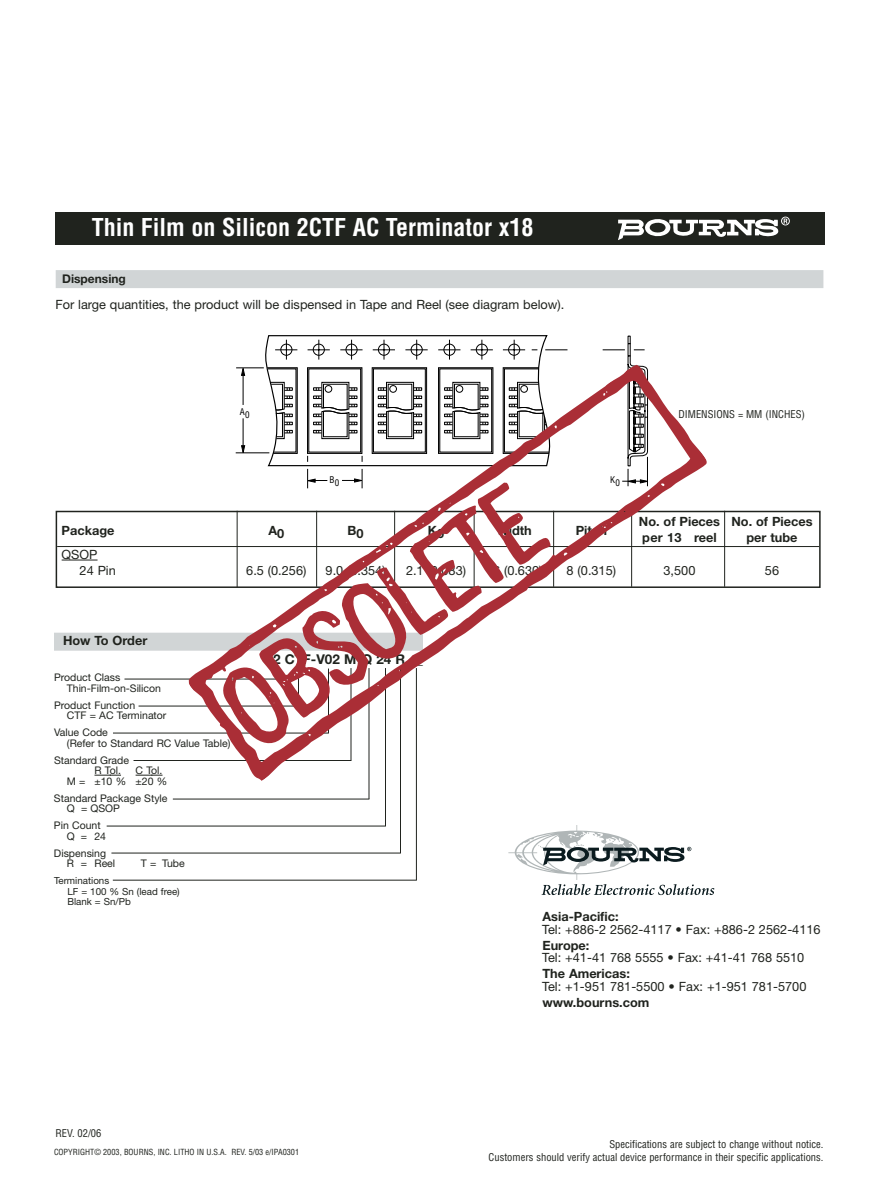
<style>
.page{position:relative;width:891px;height:1188px;background:#fff}
.page>*{position:absolute;margin:0;border:0;box-sizing:border-box;transform-origin:0 0}
.t1{font:700 condensed 24px "Helvetica";color:#fff}
.t2{font:700 13.5px "Helvetica Neue";color:#20231e}
.t3{font:12.75px/16.5px "Helvetica Neue";color:#20231e}
.t4{font:700 12.75px "Helvetica Neue";color:#20231e}
.t5{font:700 12px "Helvetica Neue";color:#20231e}
.t6{font:10.5px/10.5px "Helvetica Neue";color:#20231e}
.t7{font:condensed 10.5px/12.8px "Helvetica";color:#20231e;text-align:right}
.t8{font:9.75px/10.5px "Helvetica Neue";color:#20231e}
.t9{font:condensed 9px "Helvetica";color:#000}
.t10{font:condensed 8.25px "Helvetica";color:#20231e}
</style>
<div class="page">
<div style="left:56px;top:212px;width:769px;height:33px;background:#20231e"></div>
<svg style="left:618px;top:217px;width:172px;height:23px"></svg>
<div style="left:56px;top:270px;width:767px;height:18px;background:#d1d5d6"></div>
<hr style="left:57px;top:546px;width:762px;height:1px;background:#20231e">
<hr style="left:62px;top:560px;width:36px;height:1px;background:#20231e">
<div style="left:56px;top:511px;width:765px;height:77px;border:2px solid #20231e"></div>
<hr style="left:724px;top:511px;width:1px;height:76px;background:#20231e">
<svg style="left:265px;top:335px;width:302px;height:30px"></svg>
<svg style="left:603px;top:335px;width:42px;height:30px"></svg>
<div style="left:54px;top:633px;width:369px;height:18px;background:#d1d5d6"></div>
<svg style="left:94px;top:775px;width:27px;height:1px"></svg>
<svg style="left:136px;top:775px;width:27px;height:1px"></svg>
<hr style="left:124px;top:679px;width:152px;height:1px;background:#20231e">
<hr style="left:139px;top:706px;width:160px;height:1px;background:#20231e">
<hr style="left:113px;top:733px;width:216px;height:1px;background:#20231e">
<hr style="left:369px;top:668px;width:1px;height:131px;background:#20231e">
<hr style="left:134px;top:760px;width:217px;height:1px;background:#20231e">
<hr style="left:385px;top:668px;width:1px;height:158px;background:#20231e">
<hr style="left:173px;top:799px;width:196px;height:1px;background:#20231e">
<hr style="left:400px;top:668px;width:1px;height:185px;background:#20231e">
<hr style="left:111px;top:853px;width:290px;height:1px;background:#20231e">
<hr style="left:107px;top:826px;width:279px;height:1px;background:#20231e">
<svg style="left:508px;top:825px;width:206px;height:70px"></svg>
<hr style="left:416px;top:668px;width:1px;height:212px;background:#20231e">
<hr style="left:113px;top:880px;width:304px;height:1px;background:#20231e">
<svg style="left:189px;top:365px;width:520px;height:416px"></svg>
<h1 class="t1" style="left:92px;top:218px;width:443px">Thin Film on Silicon 2CTF AC Terminator x18</h1>
<p class="t5" style="left:62px;top:274px;width:65px">Dispensing</p>
<p class="t3" style="left:55px;top:298px;width:510px">For large quantities, the product will be dispensed in Tape and Reel (see diagram below).</p>
<p class="t9" style="left:240px;top:410px;width:11px">A0</p>
<p class="t7" style="left:679px;top:408px;width:128px">DIMENSIONS = MM (INCHES)</p>
<p class="t9" style="left:329px;top:478px;width:11px">B0</p>
<p class="t9" style="left:610px;top:478px;width:11px">K0</p>
<p class="t4" style="left:62px;top:526px;width:54px">Package</p>
<p class="t4" style="left:268px;top:527px;width:17px">A0</p>
<p class="t4" style="left:348px;top:527px;width:18px">B0</p>
<p class="t4" style="left:428px;top:527px;width:18px">K0</p>
<p class="t4" style="left:497px;top:526px;width:37px">Width</p>
<p class="t4" style="left:576px;top:526px;width:33px">Pitch</p>
<p class="t4" style="left:639px;top:517px;width:175px">No. of Pieces No. of Pieces</p>
<p class="t4" style="left:642px;top:533px;width:76px">per 13 reel</p>
<p class="t4" style="left:747px;top:533px;width:53px">per tube</p>
<p class="t3" style="left:80px;top:547px;width:38px;text-indent:-18px">QSOP<br>24 Pin</p>
<p class="t3" style="left:246px;top:564px;width:62px">6.5 (0.256)</p>
<p class="t3" style="left:326px;top:564px;width:62px">9.0 (0.354)</p>
<p class="t3" style="left:406px;top:564px;width:62px">2.1 (0.083)</p>
<p class="t3" style="left:486px;top:564px;width:58px">16 (0.630)</p>
<p class="t3" style="left:567px;top:564px;width:51px">8 (0.315)</p>
<p class="t3" style="left:664px;top:564px;width:33px">3,500</p>
<p class="t3" style="left:765px;top:564px;width:16px">56</p>
<p class="t4" style="left:63px;top:636px;width:86px">How To Order</p>
<p class="t6" style="left:67px;top:673px;width:95px;text-indent:-13px">Product Class<br>Thin-Film-on-Silicon</p>
<p class="t6" style="left:67px;top:701px;width:101px;text-indent:-13px">Product Function<br>CTF = AC Terminator</p>
<p class="t6" style="left:67px;top:728px;width:165px;text-indent:-13px">Value Code<br>(Refer to Standard RC Value Table)</p>
<p class="t6" style="left:94px;top:756px;width:36px;text-indent:-40px">Standard Grade<br>R Tol.</p>
<p class="t6" style="left:67px;top:766px;width:102px;text-indent:69px">C Tol.<br>M = ±10 % ±20 %</p>
<p class="t6" style="left:67px;top:794px;width:102px;text-indent:-13px">Standard Package Style<br>Q = QSOP</p>
<p class="t6" style="left:67px;top:821px;width:41px;text-indent:-13px">Pin Count<br>Q = 24</p>
<p class="t6" style="left:67px;top:849px;width:50px;text-indent:-13px">Dispensing<br>R = Reel</p>
<p class="t6" style="left:141px;top:859px;width:45px">T = Tube</p>
<p class="t8" style="left:67px;top:876px;width:114px;text-indent:-13px">Terminations<br>LF = 100 % Sn (lead free)<br>Blank = Sn/Pb</p>
<p class="t2" style="left:273px;top:655px;width:151px">2 CTF-V02 M-Q 24 R __</p>
<p class="t4" style="left:542px;top:912px;width:78px">Asia-Pacific:</p>
<p class="t3" style="left:542px;top:922px;width:280px">Tel: +886-2 2562-4117 • Fax: +886-2 2562-4116</p>
<p class="t4" style="left:542px;top:941px;width:49px">Europe:</p>
<p class="t3" style="left:542px;top:951px;width:264px">Tel: +41-41 768 5555 • Fax: +41-41 768 5510</p>
<p class="t4" style="left:542px;top:969px;width:89px">The Americas:</p>
<p class="t3" style="left:542px;top:979px;width:266px">Tel: +1-951 781-5500 • Fax: +1-951 781-5700</p>
<p class="t4" style="left:542px;top:998px;width:108px">www.bourns.com</p>
<p class="t7" style="left:56px;top:1127px;width:47px">REV. 02/06</p>
<p class="t10" style="left:54px;top:1149px;width:247px">COPYRIGHT© 2003, BOURNS, INC. LITHO IN U.S.A. REV. 5/03 e/IPA0301</p>
<p class="t7" style="left:489px;top:1139px;width:336px">Specifications are subject to change without notice.<br>Customers should verify actual device performance in their specific applications.</p>
</div>
